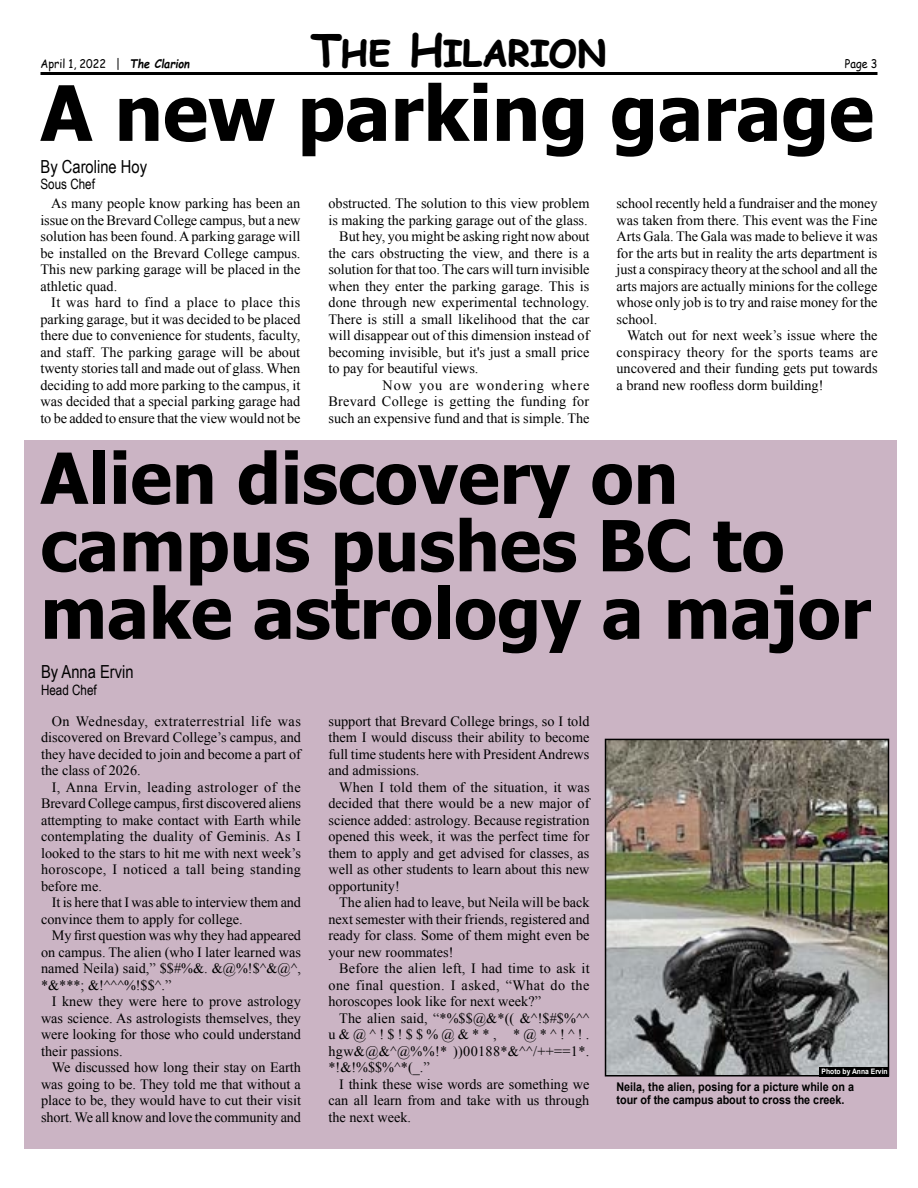
<style>
.page{position:relative;width:918px;height:1188px;background:#fff}
.page>*{position:absolute;margin:0;border:0;box-sizing:border-box;transform-origin:0 0}
.t1{font:700 76.5px "Tahoma";color:#000}
.t2{font:700 70.5px/67.5px "Tahoma";color:#000}
.t3{font:700 45px "Comic Sans MS";letter-spacing:-.04em;color:#000}
.t4{font:18px "Arial Narrow";color:#000}
.t5{font:14.25px/16.5px "Times New Roman";color:#000;text-align:justify}
.t6{font:14.25px "Times New Roman";letter-spacing:.02em;color:#000}
.t7{font:14.25px "Times New Roman";letter-spacing:.065em;color:#000}
.t8{font:14.25px "Arial Narrow";color:#000}
.t9{font:700 12px/13.5px "Arial";color:#000;scale:.9 1}
.t10{font:12px "Comic Sans MS";color:#000;scale:.9 1}
.t11{font:700 7.5px "Arial";color:#fff;scale:.9 1}
.s1{font-weight:700;font-style:italic}
</style>
<div class="page">
<hr style="left:40px;top:72px;width:838px;height:3px;background:#000">
<div style="left:24px;top:441px;width:872px;height:708px;background:#cbb4c4"></div>
<img style="left:608px;top:742px;width:278px;height:332px">
<div style="left:605px;top:739px;width:284px;height:338px;border:2px solid #000"></div>
<div style="left:820px;top:1067px;width:69px;height:10px;background:#000"></div>
<h3 class="t3" style="left:311px;top:18px;width:298px">The Hilarion</h3>
<p class="t10" style="left:40px;top:55px;width:167px">April 1, 2022 | <span class="s1">The Clarion</span></p>
<p class="t10" style="left:845px;top:55px;width:38px">Page 3</p>
<h1 class="t1" style="left:40px;top:59px;width:835px">A new parking garage</h1>
<p class="t4" style="left:40px;top:153px;width:108px">By Caroline Hoy</p>
<p class="t8" style="left:40px;top:174px;width:56px">Sous Chef</p>
<p class="t5" style="left:40px;top:195px;width:262px;text-indent:11px">As many people know parking has been an issue on the Brevard College campus, but a new solution has been found. A parking garage will be installed on the Brevard College campus.<br>This new parking garage will be placed in the athletic quad.</p>
<p class="t5" style="left:40px;top:294px;width:262px;text-indent:11px">It was hard to find a place to place this parking garage, but it was decided to be placed there due to convenience for students, faculty, and staff. The parking garage will be about twenty stories tall and made out of glass. When deciding to add more parking to the campus, it was decided that a special parking garage had to be added to ensure that the view would not be</p>
<p class="t5" style="left:329px;top:195px;width:263px">obstructed. The solution to this view problem</p>
<p class="t5" style="left:329px;top:211px;width:261px">is making the parking garage out of the glass.</p>
<p class="t5" style="left:339px;top:228px;width:252px">But hey, you might be asking right now about</p>
<p class="t5" style="left:329px;top:244px;width:263px">the cars obstructing the view, and there is a</p>
<p class="t5" style="left:329px;top:261px;width:263px">solution for that too. The cars will turn invisible</p>
<p class="t5" style="left:329px;top:277px;width:262px">when they enter the parking garage. This is</p>
<p class="t5" style="left:329px;top:294px;width:262px">done through new experimental technology.</p>
<p class="t5" style="left:329px;top:310px;width:263px">There is still a small likelihood that the car</p>
<p class="t5" style="left:329px;top:327px;width:263px">will disappear out of this dimension instead of</p>
<p class="t5" style="left:329px;top:343px;width:263px">becoming invisible, but it's just a small price</p>
<p class="t5" style="left:329px;top:360px;width:151px">to pay for beautiful views.</p>
<p class="t7" style="left:383px;top:375px;width:209px">Now you are wondering where</p>
<p class="t6" style="left:329px;top:392px;width:262px">Brevard College is getting the funding for</p>
<p class="t5" style="left:329px;top:409px;width:263px">such an expensive fund and that is simple. The</p>
<p class="t5" style="left:617px;top:195px;width:263px">school recently held a fundraiser and the money was taken from there. This event was the Fine Arts Gala. The Gala was made to believe it was for the arts but in reality the arts department is just a conspiracy theory at the school and all the arts majors are actually minions for the college whose only job is to try and raise money for the school.</p>
<p class="t5" style="left:617px;top:327px;width:263px;text-indent:11px">Watch out for next week’s issue where the conspiracy theory for the sports teams are uncovered and their funding gets put towards a brand new roofless dorm building!</p>
<h2 class="t2" style="left:40px;top:440px;width:832px">Alien discovery on campus pushes BC to make astrology a major</h2>
<p class="t4" style="left:41px;top:659px;width:94px">By Anna Ervin</p>
<p class="t8" style="left:41px;top:679px;width:57px">Head Chef</p>
<p class="t5" style="left:41px;top:712px;width:261px;text-indent:11px">On Wednesday, extraterrestrial life was discovered on Brevard College’s campus, and they have decided to join and become a part of the class of 2026.</p>
<p class="t5" style="left:41px;top:778px;width:262px;text-indent:11px">I, Anna Ervin, leading astrologer of the Brevard College campus, first discovered aliens attempting to make contact with Earth while contemplating the duality of Geminis. As I looked to the stars to hit me with next week’s horoscope, I noticed a tall being standing before me.</p>
<p class="t5" style="left:41px;top:894px;width:261px;text-indent:11px">It is here that I was able to interview them and convince them to apply for college.</p>
<p class="t5" style="left:41px;top:927px;width:262px;text-indent:11px">My first question was why they had appeared on campus. The alien (who I later learned was named Neila) said,” $$#%&amp;. &amp;@%!$^&amp;@^, *&amp;***; &amp;!^^^%!$$^.”</p>
<p class="t5" style="left:41px;top:993px;width:261px;text-indent:11px">I knew they were here to prove astrology was science. As astrologists themselves, they were looking for those who could understand their passions.</p>
<p class="t5" style="left:41px;top:1059px;width:262px;text-indent:11px">We discussed how long their stay on Earth was going to be. They told me that without a place to be, they would have to cut their visit short. We all know and love the community and</p>
<p class="t5" style="left:329px;top:712px;width:263px">support that Brevard College brings, so I told them I would discuss their ability to become full time students here with President Andrews and admissions.</p>
<p class="t5" style="left:329px;top:778px;width:263px;text-indent:11px">When I told them of the situation, it was decided that there would be a new major of science added: astrology. Because registration opened this week, it was the perfect time for them to apply and get advised for classes, as well as other students to learn about this new opportunity!</p>
<p class="t5" style="left:329px;top:894px;width:263px;text-indent:11px">The alien had to leave, but Neila will be back next semester with their friends, registered and ready for class. Some of them might even be your new roommates!</p>
<p class="t5" style="left:329px;top:960px;width:263px;text-indent:11px">Before the alien left, I had time to ask it one final question. I asked, “What do the horoscopes look like for next week?”</p>
<p class="t5" style="left:329px;top:1009px;width:263px;text-indent:11px">The alien said, “*%$$@&amp;*(( &amp;^!$#$%^^ u&amp;@^!$!$$%@&amp;**, *@*^!^!. hgw&amp;@&amp;^@%%!* ))00188*&amp;^^/++==1*. *!&amp;!%$$%^*(_.”</p>
<p class="t5" style="left:329px;top:1075px;width:262px;text-indent:11px">I think these wise words are something we can all learn from and take with us through the next week.</p>
<p class="t11" style="left:822px;top:1066px;width:75px">Photo by Anna Ervin</p>
<p class="t9" style="left:616px;top:1080px;width:266px">Neila, the alien, posing for a picture while on a tour of the campus about to cross the creek.</p>
</div>
